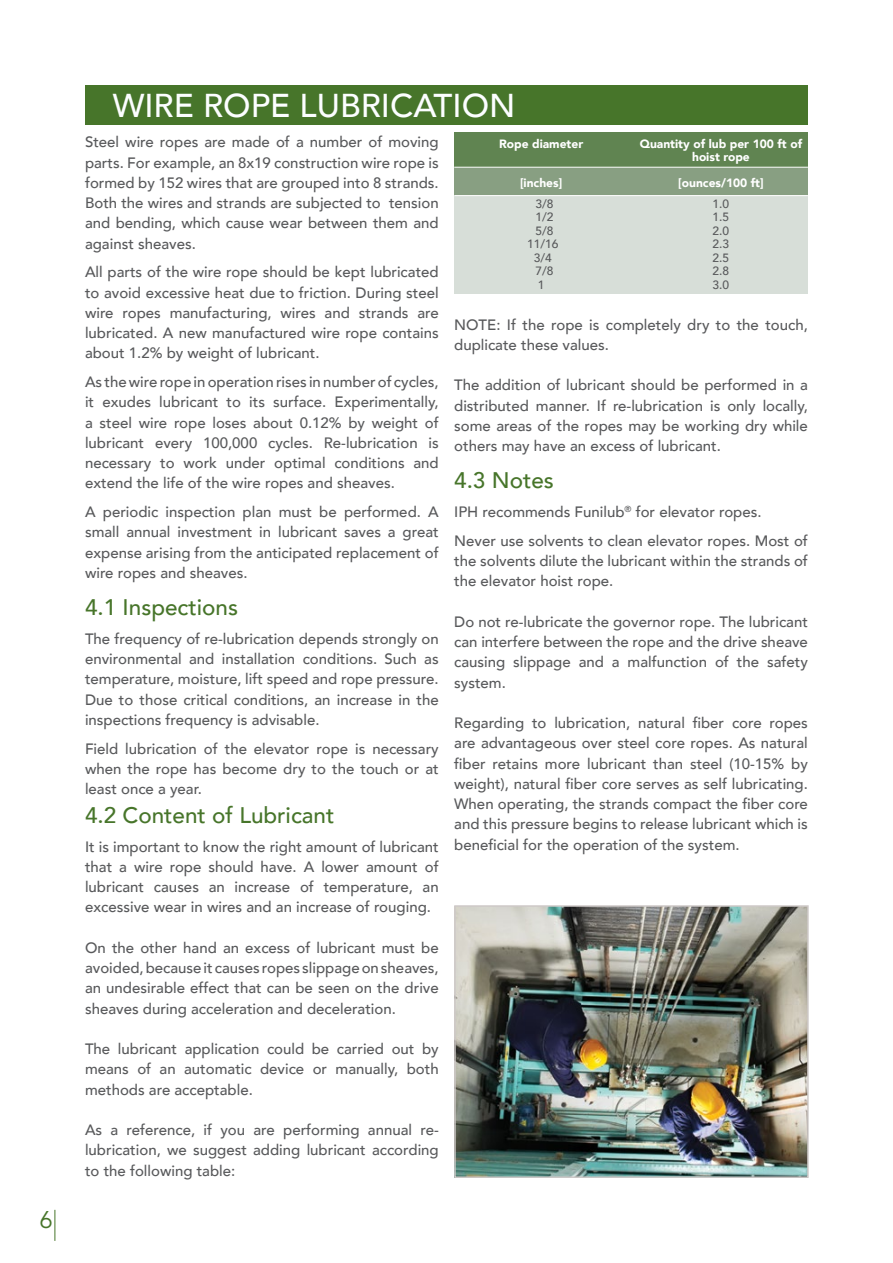
<style>
.page{position:relative;width:893px;height:1263px;background:#fff}
.page>*{position:absolute;margin:0;border:0;box-sizing:border-box;transform-origin:0 0}
.t1{font:500 33px "Avenir";color:#fcfeff}
.t2{font:24px "Avenir";color:#47752a}
.t3{font:500 22.5px "Avenir";color:#47752a}
.t4{font:500 15px/20.2px "Avenir";color:#58595b;text-align:justify}
.t5{font:900 12px/13.2px "Avenir";color:#fff;text-align:center}
.t6{font:500 12px/13.5px "Avenir";color:#58595b;text-align:center}
</style>
<div class="page">
<hr style="left:55px;top:1210px;width:1px;height:31px;background:#47752a">
<div style="left:454px;top:132px;width:353px;height:162px;background:#d7ded8"></div>
<div style="left:85px;top:85px;width:723px;height:39px;background:#47752a"></div>
<div style="left:454px;top:132px;width:354px;height:35px;background:#608451"></div>
<div style="left:454px;top:168px;width:354px;height:28px;background:#889f82"></div>
<hr style="left:454px;top:167px;width:354px;height:1px;background:#fff">
<hr style="left:454px;top:195px;width:354px;height:1px;background:#fff">
<img style="left:457px;top:908px;width:349px;height:267px">
<div style="left:454px;top:905px;width:355px;height:273px;border:2px solid #cec9c8"></div>
<h2 class="t2" style="left:39px;top:1206px;width:15px">6</h2>
<h1 class="t1" style="left:113px;top:77px;width:404px">WIRE ROPE LUBRICATION</h1>
<p class="t5" style="left:499px;top:136px;width:86px">Rope diameter</p>
<p class="t5" style="left:520px;top:176px;width:44px">[inches]</p>
<p class="t4" style="left:85px;top:131px;width:355px">Steel wire ropes are made of a number of moving parts. For example, an 8x19 construction wire rope is formed by 152 wires that are grouped into 8 strands.<br>Both the wires and strands are subjected to tension and bending, which cause wear between them and against sheaves.</p>
<p class="t4" style="left:85px;top:261px;width:355px">All parts of the wire rope should be kept lubricated to avoid excessive heat due to friction. During steel wire ropes manufacturing, wires and strands are lubricated. A new manufactured wire rope contains about 1.2% by weight of lubricant.</p>
<p class="t4" style="left:85px;top:371px;width:355px">As the wire rope in operation rises in number of cycles, it exudes lubricant to its surface. Experimentally, a steel wire rope loses about 0.12% by weight of lubricant every 100,000 cycles. Re-lubrication is necessary to work under optimal conditions and extend the life of the wire ropes and sheaves.</p>
<p class="t4" style="left:85px;top:501px;width:355px">A periodic inspection plan must be performed. A small annual investment in lubricant saves a great expense arising from the anticipated replacement of wire ropes and sheaves.</p>
<h3 class="t3" style="left:85px;top:588px;width:154px">4.1 Inspections</h3>
<p class="t4" style="left:85px;top:628px;width:355px">The frequency of re-lubrication depends strongly on environmental and installation conditions. Such as temperature, moisture, lift speed and rope pressure.<br>Due to those critical conditions, an increase in the inspections frequency is advisable.</p>
<p class="t4" style="left:85px;top:737px;width:355px">Field lubrication of the elevator rope is necessary when the rope has become dry to the touch or at least once a year.</p>
<h3 class="t3" style="left:85px;top:795px;width:251px">4.2 Content of Lubricant</h3>
<p class="t4" style="left:85px;top:835px;width:355px">It is important to know the right amount of lubricant that a wire rope should have. A lower amount of lubricant causes an increase of temperature, an excessive wear in wires and an increase of rouging.</p>
<p class="t4" style="left:85px;top:937px;width:355px">On the other hand an excess of lubricant must be avoided, because it causes ropes slippage on sheaves, an undesirable effect that can be seen on the drive sheaves during acceleration and deceleration.</p>
<p class="t4" style="left:85px;top:1038px;width:355px">The lubricant application could be carried out by means of an automatic device or manually, both methods are acceptable.</p>
<p class="t4" style="left:85px;top:1119px;width:355px">As a reference, if you are performing annual re&shy;lubrication, we suggest adding lubricant according to the following table:</p>
<p class="t5" style="left:640px;top:136px;width:164px">Quantity of lub per 100 ft of hoist rope</p>
<p class="t5" style="left:678px;top:176px;width:87px">[ounces/100 ft]</p>
<p class="t6" style="left:527px;top:196px;width:33px">3/8<br>1/2<br>5/8<br>11/16<br>3/4<br>7/8<br>1</p>
<p class="t6" style="left:713px;top:196px;width:18px;text-align:justify">1.0<br>1.5<br>2.0<br>2.3<br>2.5<br>2.8<br>3.0</p>
<p class="t4" style="left:454px;top:313px;width:355px">NOTE: If the rope is completely dry to the touch, duplicate these values.</p>
<p class="t4" style="left:454px;top:374px;width:355px">The addition of lubricant should be performed in a distributed manner. If re-lubrication is only locally, some areas of the ropes may be working dry while others may have an excess of lubricant.</p>
<h3 class="t3" style="left:454px;top:461px;width:101px">4.3 Notes</h3>
<p class="t4" style="left:454px;top:497px;width:355px;line-height:28.8px">IPH recommends Funilub<sup>®</sup> for elevator ropes.<br>Never use solvents to clean elevator ropes. Most of</p>
<p class="t4" style="left:454px;top:550px;width:355px">the solvents dilute the lubricant within the strands of the elevator hoist rope.</p>
<p class="t4" style="left:454px;top:611px;width:355px">Do not re-lubricate the governor rope. The lubricant can interfere between the rope and the drive sheave causing slippage and a malfunction of the safety system.</p>
<p class="t4" style="left:454px;top:712px;width:355px">Regarding to lubrication, natural fiber core ropes are advantageous over steel core ropes. As natural fiber retains more lubricant than steel (10-15% by weight), natural fiber core serves as self lubricating.<br>When operating, the strands compact the fiber core and this pressure begins to release lubricant which is beneficial for the operation of the system.</p>
</div>
